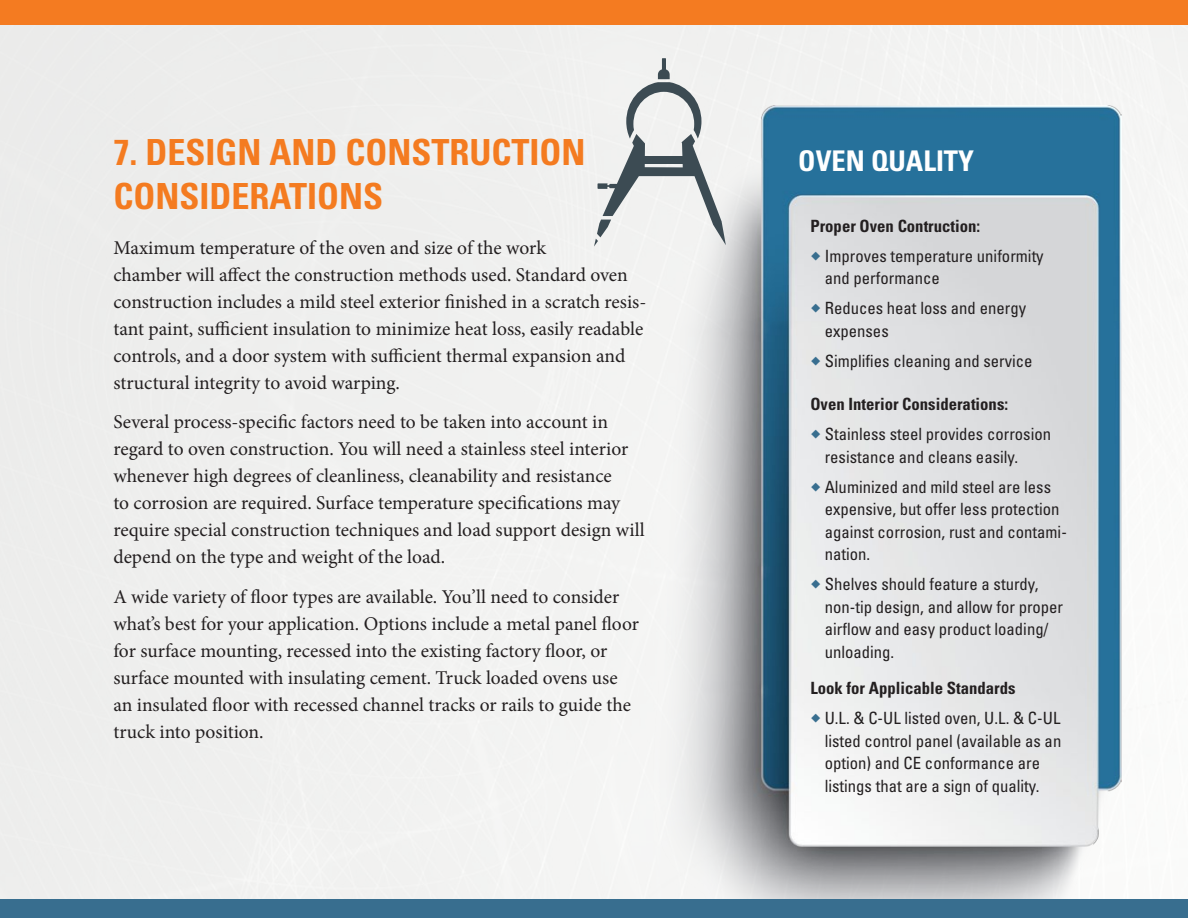
<style>
.page{position:relative;width:1188px;height:918px;background:#fff}
.page>*{position:absolute;margin:0;border:0;box-sizing:border-box;transform-origin:0 0}
.t1{font:700 condensed 36px/43.5px "Univers";color:#f47b20}
.t2{font:700 condensed 28.5px "Univers";color:#fff}
.t3{font:19.5px/27px "Minion Pro";color:#231f20}
.t4{font:condensed 16.95px/22.5px "Univers";color:#231f20}
.t5{font:700 condensed 16.95px "Univers";color:#231f20}
.s1{color:#386e8f}
</style>
<div class="page">
<div style="left:0;top:24px;width:1188px;height:875px;background:#f0f0ef"></div>
<div style="left:0;top:0;width:1188px;height:24px;background:#f47b21"></div>
<img style="left:653px;top:105px;width:469px;height:794px">
<svg style="left:594px;top:58px;width:132px;height:189px"></svg>
<div style="left:639px;top:156px;width:50px;height:7px;background:#3c4b53"></div>
<div style="left:0;top:899px;width:1188px;height:19px;background:#386e8f"></div>
<h1 class="t1" style="left:113px;top:130px;width:474px">7. Design and Construction considerations</h1>
<p class="t3" style="left:113px;top:234px;width:534px">Maximum temperature of the oven and size of the work<br>chamber will affect the construction methods used. Standard oven construction includes a mild steel exterior finished in a scratch resis&shy;tant paint, sufficient insulation to minimize heat loss, easily readable controls, and a door system with sufficient thermal expansion and structural integrity to avoid warping.</p>
<p class="t3" style="left:113px;top:408px;width:533px">Several process-specific factors need to be taken into account in regard to oven construction. You will need a stainless steel interior whenever high degrees of cleanliness, cleanability and resistance<br>to corrosion are required. Surface temperature specifications may require special construction techniques and load support design will depend on the type and weight of the load.</p>
<p class="t3" style="left:113px;top:584px;width:527px">A wide variety of floor types are available. You’ll need to consider what’s best for your application. Options include a metal panel floor for surface mounting, recessed into the existing factory floor, or surface mounted with insulating cement. Truck loaded ovens use an insulated floor with recessed channel tracks or rails to guide the truck into position.</p>
<h2 class="t2" style="left:798px;top:144px;width:139px">Oven QUALITY</h2>
<p class="t5" style="left:810px;top:215px;width:171px">Proper Oven Contruction:</p>
<p class="t4" style="left:825px;top:244px;width:221px;text-indent:-14px"><span class="s1">◆</span> Improves temperature uniformity and performance</p>
<p class="t4" style="left:825px;top:297px;width:203px;text-indent:-14px"><span class="s1">◆</span> Reduces heat loss and energy expenses</p>
<p class="t4" style="left:810px;top:349px;width:224px"><span class="s1">◆</span> Simplifies cleaning and service</p>
<p class="t5" style="left:810px;top:394px;width:199px">Oven Interior Considerations:</p>
<p class="t4" style="left:825px;top:423px;width:228px;text-indent:-14px"><span class="s1">◆</span> Stainless steel provides corrosion resistance and cleans easily.</p>
<p class="t4" style="left:825px;top:475px;width:244px;text-indent:-14px"><span class="s1">◆</span> Aluminized and mild steel are less expensive, but offer less protection against corrosion, rust and contami&shy;nation.</p>
<p class="t4" style="left:825px;top:573px;width:240px;text-indent:-14px"><span class="s1">◆</span> Shelves should feature a sturdy, non-tip design, and allow for proper airflow and easy product loading/ unloading.</p>
<p class="t5" style="left:810px;top:678px;width:207px">Look for Applicable Standards</p>
<p class="t4" style="left:825px;top:707px;width:238px;text-indent:-14px"><span class="s1">◆</span> U.L. &amp; C-UL listed oven, U.L. &amp; C-UL listed control panel (available as an option) and CE conformance are listings that are a sign of quality.</p>
</div>
